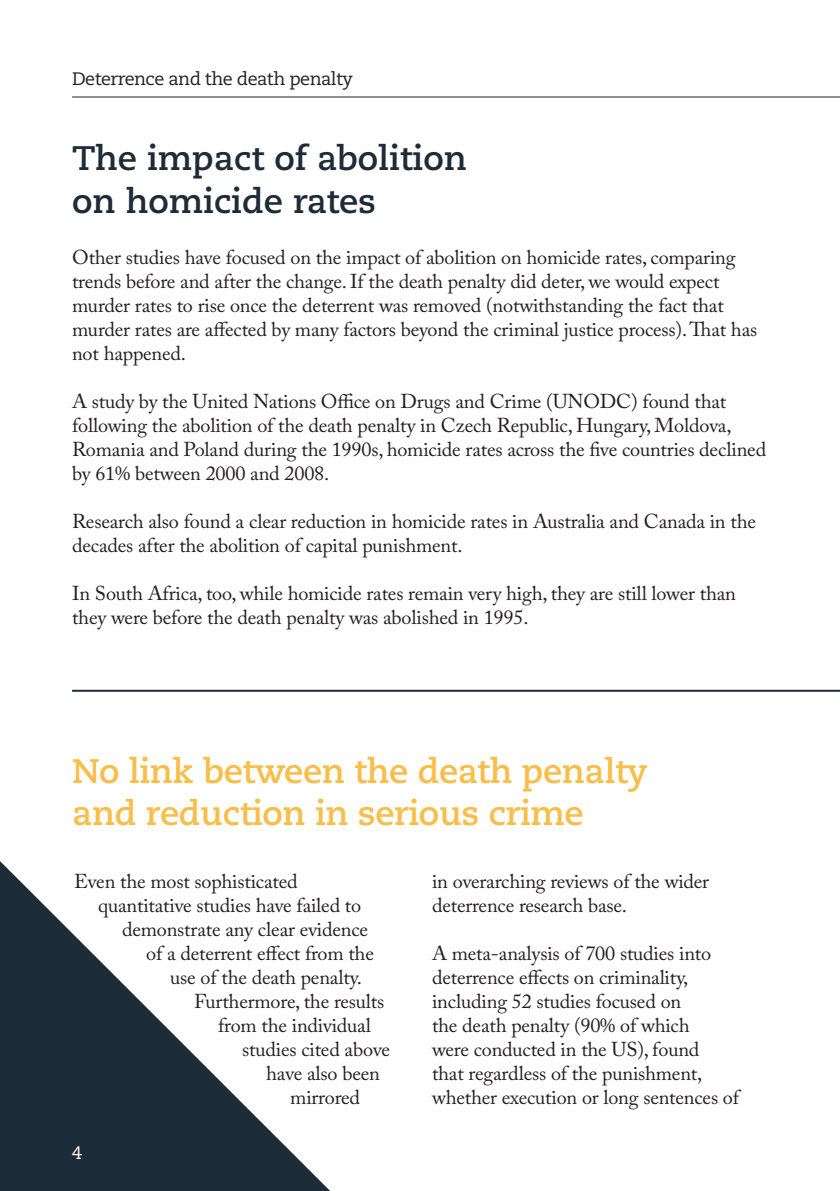
<style>
.page{position:relative;width:840px;height:1191px;background:#fff}
.page>*{position:absolute;margin:0;border:0;box-sizing:border-box;transform-origin:0 0}
.SUBHEAD{font:700 34px/42px "Caecilia";letter-spacing:-.01em;color:#f8be49}
.SUBHEAD-2{font:700 34px/42px "Caecilia";color:#1e2c39}
.SUBHEAD-3{font:20px/24px "Adobe Caslon Pro";letter-spacing:-.01em;color:#231f20}
.t1{font:18px "Caecilia";letter-spacing:-.03em;color:#231f20}
.t2{font:18px "Caecilia";color:#fff}
</style>
<div class="page">
<svg style="left:0;top:861px;width:330px;height:330px;fill:#1e2c39"></svg>
<hr style="left:72px;top:690px;width:767px;height:2px;background:#1e2c39">
<hr style="left:72px;top:96px;width:767px;height:1px;background:#231f20">
<p class="t1" style="left:72px;top:68px;width:282px">Deterrence and the death penalty</p>
<p class="SUBHEAD-2" style="left:72px;top:138px;width:396px">The impact of abolition on homicide rates</p>
<p class="SUBHEAD-3" style="left:72px;top:245px;width:686px">Other studies have focused on the impact of abolition on homicide rates, comparing trends before and after the change. If the death penalty did deter, we would expect murder rates to rise once the deterrent was removed (notwithstanding the fact that murder rates are affected by many factors beyond the criminal justice process). That has not happened.</p>
<p class="SUBHEAD-3" style="left:72px;top:389px;width:695px">A study by the United Nations Office on Drugs and Crime (UNODC) found that following the abolition of the death penalty in Czech Republic, Hungary, Moldova, Romania and Poland during the 1990s, homicide rates across the five countries declined by 61% between 2000 and 2008.</p>
<p class="SUBHEAD-3" style="left:72px;top:509px;width:685px">Research also found a clear reduction in homicide rates in Australia and Canada in the decades after the abolition of capital punishment.</p>
<p class="SUBHEAD-3" style="left:72px;top:581px;width:665px">In South Africa, too, while homicide rates remain very high, they are still lower than they were before the death penalty was abolished in 1995.</p>
<p class="SUBHEAD" style="left:72px;top:751px;width:577px">No link between the death penalty and reduction in serious crime</p>
<p class="SUBHEAD-3" style="left:74px;top:869px;width:225px">Even the most sophisticated</p>
<p class="SUBHEAD-3" style="left:98px;top:893px;width:264px">quantitative studies have failed to</p>
<p class="SUBHEAD-3" style="left:122px;top:917px;width:247px">demonstrate any clear evidence</p>
<p class="SUBHEAD-3" style="left:146px;top:941px;width:229px">of a deterrent effect from the</p>
<p class="SUBHEAD-3" style="left:170px;top:965px;width:193px">use of the death penalty.</p>
<p class="SUBHEAD-3" style="left:194px;top:989px;width:191px">Furthermore, the results</p>
<p class="SUBHEAD-3" style="left:218px;top:1013px;width:154px">from the individual</p>
<p class="SUBHEAD-3" style="left:242px;top:1037px;width:149px">studies cited above</p>
<p class="SUBHEAD-3" style="left:266px;top:1061px;width:115px">have also been</p>
<p class="SUBHEAD-3" style="left:290px;top:1085px;width:71px">mirrored</p>
<p class="t2" style="left:72px;top:1142px;width:12px">4</p>
<p class="SUBHEAD-3" style="left:432px;top:869px;width:278px">in overarching reviews of the wider deterrence research base.</p>
<p class="SUBHEAD-3" style="left:432px;top:941px;width:308px">A meta-analysis of 700 studies into deterrence effects on criminality, including 52 studies focused on<br>the death penalty (90% of which<br>were conducted in the US), found<br>that regardless of the punishment, whether execution or long sentences of</p>
</div>
